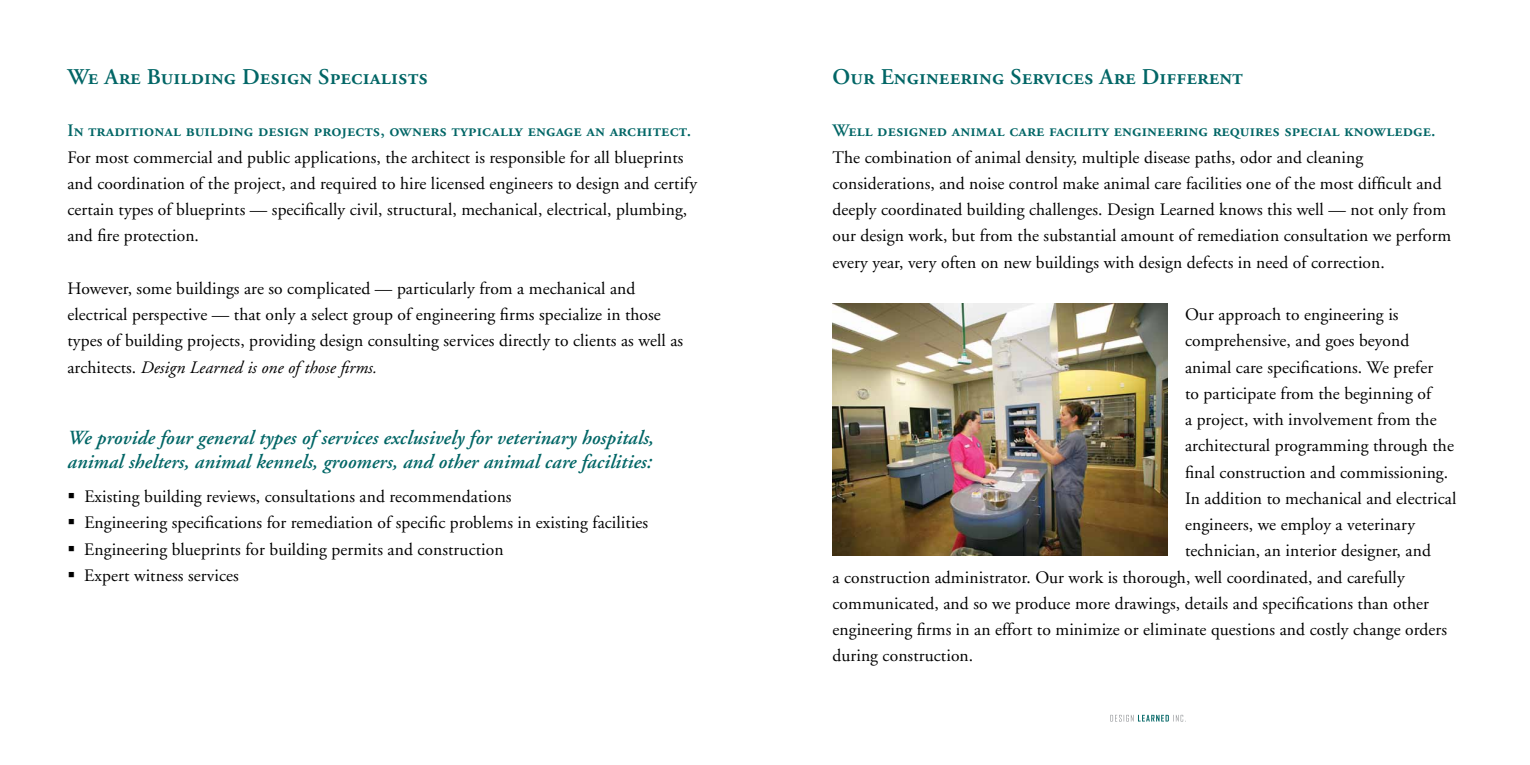
<style>
.page{position:relative;width:1530px;height:765px;background:#fff}
.page>*{position:absolute;margin:0;border:0;box-sizing:border-box;transform-origin:0 0}
.t1{font:22.5px "Adobe Garamond Semibold SC";letter-spacing:.005em;color:#026666}
.t2{font:italic 600 20px/23.8px "Adobe Garamond";letter-spacing:.005em;color:#026666}
.t3{font:17.5px/26.2px "Adobe Garamond";letter-spacing:.005em;color:#000}
.t4{font:17.5px "Adobe Garamond Semibold SC";letter-spacing:.005em;color:#026666}
.s1{font-style:italic}
</style>
<div class="page">
<svg style="left:1110px;top:715px;width:76px;height:7px"></svg>
<img style="left:832px;top:304px;width:336px;height:252px">
<p class="t1" style="left:68px;top:64px;width:362px">We Are Building Design Specialists</p>
<p class="t4" style="left:68px;top:121px;width:625px">In traditional building design projects, owners typically engage an architect.</p>
<p class="t3" style="left:68px;top:144px;width:631px">For most commercial and public applications, the architect is responsible for all blueprints and coordination of the project, and required to hire licensed engineers to design and certify certain types of blueprints — specifically civil, structural, mechanical, electrical, plumbing, and fire protection.</p>
<p class="t3" style="left:68px;top:276px;width:617px">However, some buildings are so complicated — particularly from a mechanical and electrical perspective — that only a select group of engineering firms specialize in those types of building projects, providing design consulting services directly to clients as well as architects. <span class="s1">Design Learned is one of those firms.</span></p>
<p class="t2" style="left:68px;top:426px;width:588px">We provide four general types of services exclusively for veterinary hospitals, animal shelters, animal kennels, groomers, and other animal care facilities:</p>
<p class="t3" style="left:84px;top:484px;width:565px">Existing building reviews, consultations and recommendations<br>Engineering specifications for remediation of specific problems in existing facilities Engineering blueprints for building permits and construction<br>Expert witness services</p>
<p class="t1" style="left:832px;top:64px;width:412px">Our Engineering Services Are Different</p>
<p class="t4" style="left:832px;top:121px;width:605px">Well designed animal care facility engineering requires special knowledge.</p>
<p class="t3" style="left:832px;top:144px;width:620px">The combination of animal density, multiple disease paths, odor and cleaning considerations, and noise control make animal care facilities one of the most difficult and deeply coordinated building challenges. Design Learned knows this well — not only from our design work, but from the substantial amount of remediation consultation we perform every year, very often on new buildings with design defects in need of correction.</p>
<p class="t3" style="left:1185px;top:302px;width:215px">Our approach to engineering is</p>
<p class="t3" style="left:1185px;top:328px;width:226px">comprehensive, and goes beyond</p>
<p class="t3" style="left:1185px;top:354px;width:250px">animal care specifications. We prefer</p>
<p class="t3" style="left:1185px;top:381px;width:248px">to participate from the beginning of</p>
<p class="t3" style="left:1185px;top:407px;width:253px">a project, with involvement from the</p>
<p class="t3" style="left:1185px;top:433px;width:270px">architectural programming through the</p>
<p class="t3" style="left:1185px;top:459px;width:265px">final construction and commissioning.</p>
<p class="t3" style="left:1185px;top:486px;width:273px">In addition to mechanical and electrical</p>
<p class="t3" style="left:1185px;top:512px;width:231px">engineers, we employ a veterinary</p>
<p class="t3" style="left:1185px;top:538px;width:247px">technician, an interior designer, and</p>
<p class="t3" style="left:832px;top:564px;width:574px">a construction administrator. Our work is thorough, well coordinated, and carefully</p>
<p class="t3" style="left:832px;top:591px;width:598px">communicated, and so we produce more drawings, details and specifications than other</p>
<p class="t3" style="left:832px;top:617px;width:616px">engineering firms in an effort to minimize or eliminate questions and costly change orders</p>
<p class="t3" style="left:832px;top:643px;width:142px">during construction.</p>
</div>
